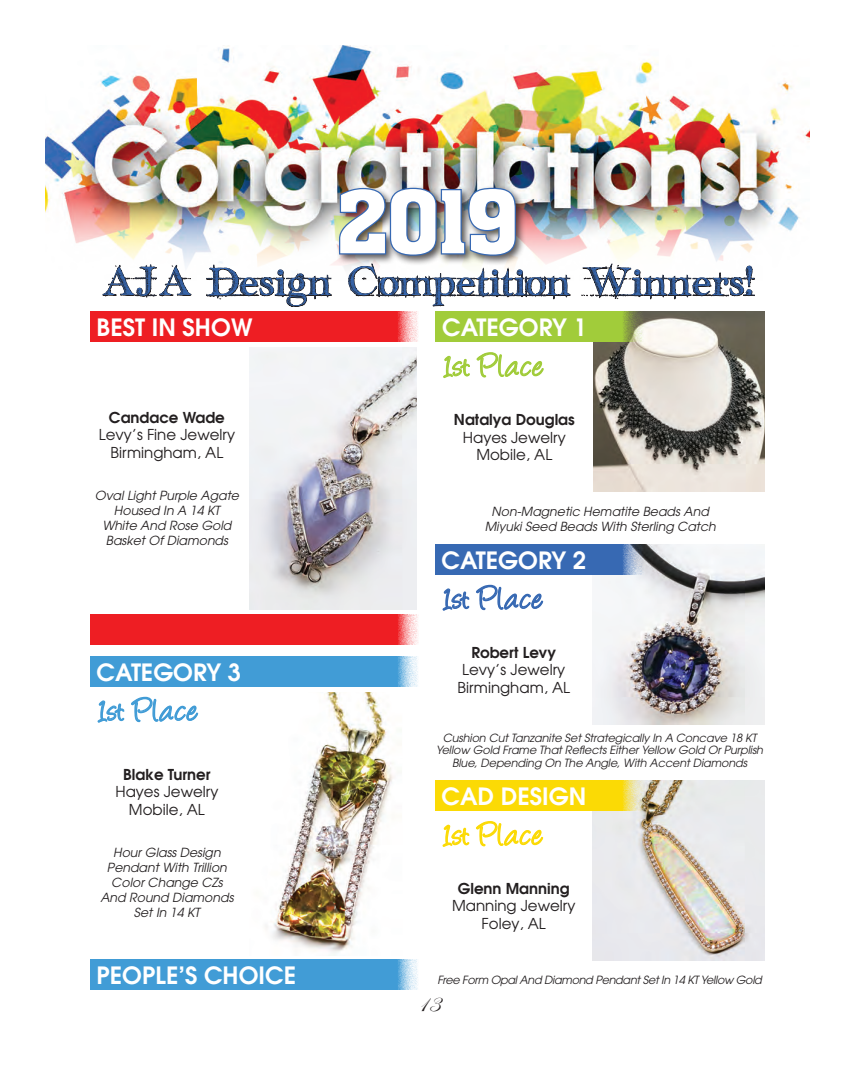
<style>
.page{position:relative;width:855px;height:1080px;background:#fff}
.page>*{position:absolute;margin:0;border:0;box-sizing:border-box;transform-origin:0 0}
.t1{font:90px "aka Chen";color:#fff}
.t2{font:35px "Angelina";letter-spacing:.02em;color:#a1cc3a}
.t3{font:35px "Angelina";letter-spacing:.02em;color:#3769b3}
.t4{font:35px "Angelina";letter-spacing:.02em;color:#fbda05}
.t5{font:35px "Angelina";letter-spacing:.02em;color:#419cd6}
.t6{font:33.75px "handwriting draft free version";color:#3769b3}
.t7{font:25px "Edwardian Script ITC";color:#231f20}
.t8{font:600 23.75px "Avant Garde";color:#fff}
.t9{font:15px/17.5px "Avant Garde";color:#231f20;text-align:center}
.t10{font:600 15px "Avant Garde";color:#231f20}
.t11{font:italic 12.5px/15px "Avant Garde";color:#231f20;text-align:center}
.t12{font:italic 11.25px/12.5px "Avant Garde";letter-spacing:-.01em;color:#231f20;text-align:center}
.t13{font:italic 11.25px "Avant Garde";letter-spacing:-.03em;color:#231f20}
</style>
<div class="page">
<img style="left:249px;top:347px;width:168px;height:263px">
<img style="left:266px;top:693px;width:128px;height:260px">
<img style="left:45px;top:45px;width:765px;height:224px">
<div style="left:90px;top:311px;width:330px;height:31px;background:#ee1e23"></div>
<div style="left:90px;top:656px;width:330px;height:31px;background:#419cd6"></div>
<div style="left:90px;top:615px;width:330px;height:30px;background:#ee1e23"></div>
<div style="left:90px;top:960px;width:330px;height:30px;background:#419cd6"></div>
<svg style="left:443px;top:352px;width:100px;height:26px"></svg>
<img style="left:593px;top:312px;width:172px;height:179px">
<div style="left:436px;top:311px;width:209px;height:31px;background:#a1cc3a"></div>
<svg style="left:442px;top:584px;width:101px;height:27px"></svg>
<img style="left:592px;top:544px;width:172px;height:180px">
<div style="left:435px;top:544px;width:210px;height:31px;background:#3769b3"></div>
<svg style="left:442px;top:821px;width:101px;height:26px"></svg>
<img style="left:592px;top:781px;width:172px;height:179px">
<div style="left:435px;top:781px;width:210px;height:30px;background:#fbda05"></div>
<svg style="left:103px;top:264px;width:89px;height:34px"></svg>
<svg style="left:206px;top:265px;width:126px;height:42px"></svg>
<svg style="left:348px;top:263px;width:223px;height:44px"></svg>
<svg style="left:581px;top:264px;width:174px;height:36px"></svg>
<div style="left:336px;top:185px;width:190px;height:82px;background:#231f20;opacity:.75"></div>
<img style="left:337px;top:186px;width:180px;height:71px">
<svg style="left:97px;top:696px;width:101px;height:27px"></svg>
<p class="t1" style="left:337px;top:177px;width:182px">2019</p>
<p class="t6" style="left:101px;top:264px;width:654px">AJA Design Competition Winners!</p>
<h3 class="t8" style="left:97px;top:312px;width:157px">BEST IN SHOW</h3>
<p class="t10" style="left:109px;top:407px;width:117px">Candace Wade</p>
<p class="t9" style="left:99px;top:426px;width:138px">Levy’s Fine Jewelry</p>
<p class="t9" style="left:111px;top:443px;width:114px">Birmingham, AL</p>
<p class="t11" style="left:95px;top:488px;width:146px">Oval Light Purple Agate<br>Housed In A 14 KT</p>
<p class="t11" style="left:102px;top:518px;width:131px;text-align:left">White And Rose Gold<br>Basket Of Diamonds</p>
<h3 class="t8" style="left:97px;top:657px;width:146px">CATEGORY 3</h3>
<p class="t5" style="left:99px;top:696px;width:100px">1st Place</p>
<p class="t10" style="left:123px;top:764px;width:89px">Blake Turner</p>
<p class="t9" style="left:115px;top:783px;width:105px">Hayes Jewelry</p>
<p class="t9" style="left:129px;top:800px;width:77px">Mobile, AL</p>
<p class="t11" style="left:107px;top:845px;width:121px">Hour Glass Design<br>Pendant With Trillion<br>Color Change CZs</p>
<p class="t11" style="left:100px;top:890px;width:135px">And Round Diamonds<br>Set In 14 KT</p>
<h3 class="t8" style="left:97px;top:960px;width:201px">PEOPLE’S CHOICE</h3>
<h3 class="t8" style="left:442px;top:312px;width:146px">CATEGORY 1</h3>
<p class="t2" style="left:445px;top:351px;width:100px">1st Place</p>
<p class="t10" style="left:454px;top:410px;width:122px">Natalya Douglas</p>
<p class="t9" style="left:463px;top:428px;width:105px">Hayes Jewelry</p>
<p class="t9" style="left:476px;top:446px;width:77px">Mobile, AL</p>
<p class="t11" style="left:492px;top:504px;width:219px">Non-Magnetic Hematite Beads And</p>
<p class="t11" style="left:485px;top:519px;width:233px">Miyuki Seed Beads With Sterling Catch</p>
<h3 class="t8" style="left:442px;top:545px;width:146px">CATEGORY 2</h3>
<p class="t3" style="left:444px;top:584px;width:100px">1st Place</p>
<p class="t10" style="left:471px;top:642px;width:86px">Robert Levy</p>
<p class="t9" style="left:462px;top:661px;width:105px">Levy’s Jewelry</p>
<p class="t9" style="left:457px;top:678px;width:114px">Birmingham, AL</p>
<p class="t12" style="left:436px;top:731px;width:328px">Cushion Cut Tanzanite Set Strategically In A Concave 18 KT<br>Yellow Gold Frame That Reflects Either Yellow Gold Or Purplish<br>Blue, Depending On The Angle, With Accent Diamonds</p>
<h3 class="t8" style="left:442px;top:781px;width:146px">CAD DESIGN</h3>
<p class="t4" style="left:444px;top:820px;width:100px">1st Place</p>
<p class="t10" style="left:458px;top:879px;width:113px">Glenn Manning</p>
<p class="t9" style="left:452px;top:897px;width:125px">Manning Jewelry<br>Foley, AL</p>
<p class="t13" style="left:437px;top:974px;width:326px">Free Form Opal And Diamond Pendant Set In 14 KT Yellow Gold</p>
<p class="t7" style="left:416px;top:990px;width:25px">13</p>
</div>
